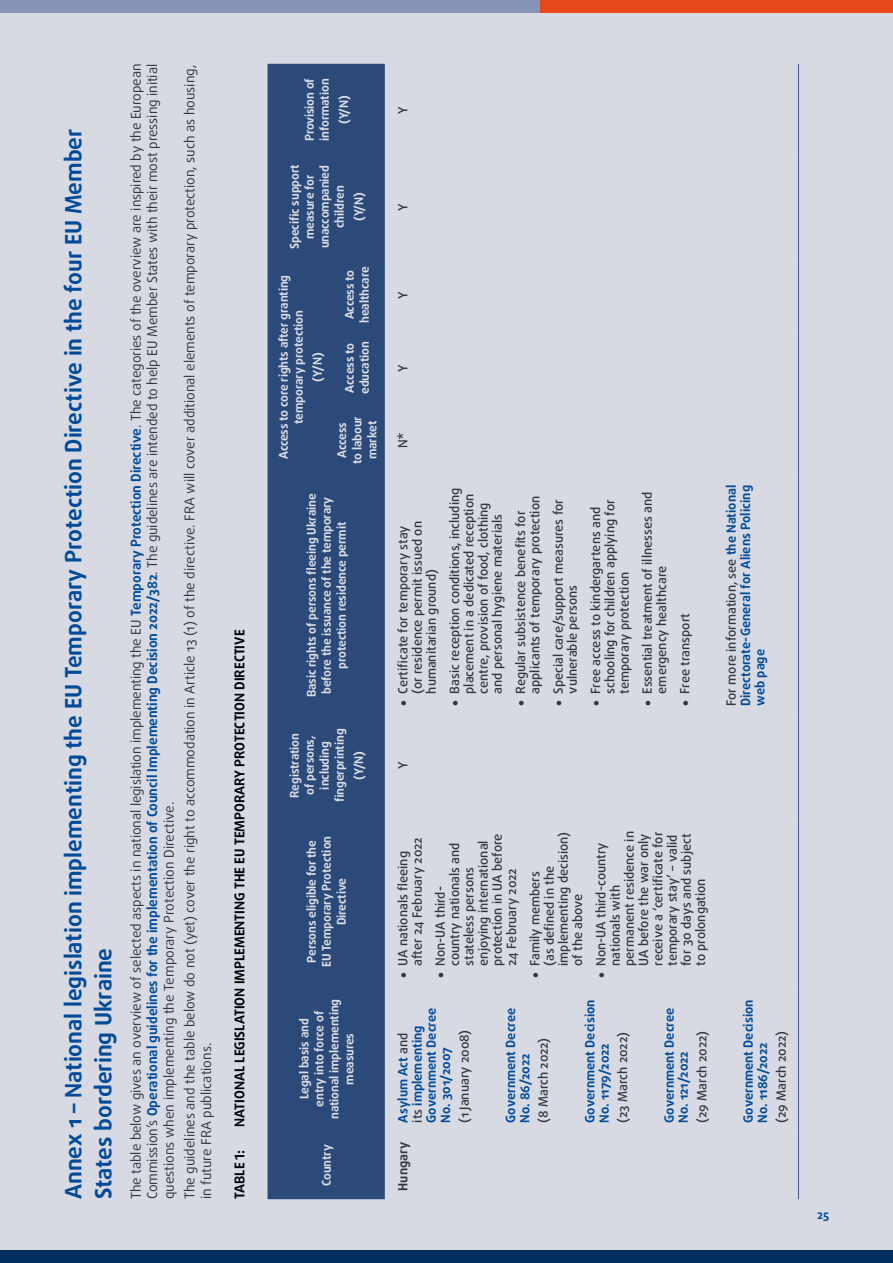
<style>
.page{position:relative;width:893px;height:1263px;background:#d8dae3}
.page>*{position:absolute;margin:0;border:0;box-sizing:border-box;transform-origin:0 0}
.TITRE_3{font:700 22.5px/30px "Daxline Pro";color:#004a9a}
.BodyText{font:13.5px/16.5px "Daxline Pro";letter-spacing:-.005em;color:#2f383f;text-align:justify}
.table_figure_title{font:700 13.5px "Daxline Pro";color:#000}
.table_number{font:500 12.75px/14.2px "Daxline Pro";color:#2f383f}
.table_number-2{font:700 12.75px/14.2px "Daxline Pro";color:#004a9a}
.table_number-3{font:700 12.75px "Daxline Pro";color:#2f383f}
.table_header{font:700 12px/15px "Daxline Pro";letter-spacing:-.01em;color:#dedfe7;text-align:center}
.t1{font:700 12px "Daxline Pro";color:#004a9a}
.s1{font-weight:700;color:#004a9a}
.s2{font-weight:500;color:#2f383f}
</style>
<div class="page">
<div style="left:268px;top:64px;width:117px;height:1135px;background:#2c4a79"></div>
<hr style="left:798px;top:1131px;width:1px;height:68px;background:#3e5293">
<hr style="left:798px;top:986px;width:1px;height:145px;background:#3e5293">
<hr style="left:798px;top:816px;width:1px;height:170px;background:#3e5293">
<hr style="left:798px;top:714px;width:1px;height:102px;background:#3e5293">
<hr style="left:798px;top:476px;width:1px;height:238px;background:#3e5293">
<hr style="left:798px;top:404px;width:1px;height:72px;background:#3e5293">
<hr style="left:798px;top:332px;width:1px;height:72px;background:#3e5293">
<hr style="left:798px;top:258px;width:1px;height:74px;background:#3e5293">
<hr style="left:798px;top:156px;width:1px;height:102px;background:#3e5293">
<hr style="left:798px;top:64px;width:1px;height:92px;background:#3e5293">
<div style="left:0;top:0;width:540px;height:13px;background:#8793b6"></div>
<div style="left:540px;top:0;width:353px;height:13px;background:#e8491b"></div>
<div style="left:0;top:1250px;width:893px;height:13px;background:#002e5f"></div>
<p class="TITRE_3" style="left:59px;top:1199px;width:1072px;rotate:-90deg">Annex 1 – National legislation implementing the EU Temporary Protection Directive in the four EU Member<br>States bordering Ukraine</p>
<p class="BodyText" style="left:128px;top:1199px;width:1137px;rotate:-90deg">The table below gives an overview of selected aspects in national legislation implementing the EU <span class="s1">Temporary Protection Directive</span>. The categories of the overview are inspired by the European Commission’s <span class="s1">Operational guidelines for the implementation of Council Implementing Decision 2022/382</span>. The guidelines are intended to help EU Member States with their most pressing initial questions when implementing the Temporary Protection Directive.</p>
<p class="BodyText" style="left:181px;top:1199px;width:1136px;rotate:-90deg">The guidelines and the table below do not (yet) cover the right to accommodation in Article 13 (1) of the directive. FRA will cover additional elements of temporary protection, such as housing, in future FRA publications.</p>
<p class="table_figure_title" style="left:231px;top:1127px;width:499px;rotate:-90deg">NATIONAL LEGISLATION IMPLEMENTING THE EU TEMPORARY PROTECTION DIRECTIVE</p>
<p class="table_figure_title" style="left:231px;top:1199px;width:51px;rotate:-90deg">TABLE 1:</p>
<p class="table_header" style="left:302px;top:141px;width:65px;text-align:left;rotate:-90deg">Provision of information</p>
<p class="table_header" style="left:336px;top:124px;width:31px;rotate:-90deg">(Y/N)</p>
<p class="table_header" style="left:287px;top:249px;width:86px;rotate:-90deg">Specific support measure for unaccompanied children</p>
<p class="table_header" style="left:351px;top:221px;width:31px;rotate:-90deg">(Y/N)</p>
<p class="table_header" style="left:276px;top:459px;width:186px;rotate:-90deg">Access to core rights after granting temporary protection</p>
<p class="table_header" style="left:310px;top:382px;width:31px;rotate:-90deg">(Y/N)</p>
<p class="table_header" style="left:342px;top:323px;width:58px;text-align:left;rotate:-90deg">Access to healthcare</p>
<p class="table_header" style="left:342px;top:394px;width:54px;text-align:left;rotate:-90deg">Access to education</p>
<p class="table_header" style="left:335px;top:464px;width:49px;rotate:-90deg">Access to labour market</p>
<p class="table_header" style="left:304px;top:697px;width:205px;rotate:-90deg">Basic rights of persons fleeing Ukraine before the issuance of the temporary protection residence permit</p>
<p class="table_header" style="left:287px;top:802px;width:75px;rotate:-90deg">Registration of persons, including fingerprinting</p>
<p class="table_header" style="left:351px;top:780px;width:31px;rotate:-90deg">(Y/N)</p>
<p class="table_header" style="left:304px;top:967px;width:133px;rotate:-90deg">Persons eligible for the<br>EU Temporary Protection<br>Directive</p>
<p class="table_header" style="left:297px;top:1119px;width:122px;rotate:-90deg">Legal basis and<br>entry into force of national implementing measures</p>
<p class="table_header" style="left:319px;top:1186px;width:43px;rotate:-90deg">Country</p>
<p class="table_number" style="left:396px;top:114px;width:9px;rotate:-90deg">Y</p>
<p class="table_number" style="left:396px;top:211px;width:9px;rotate:-90deg">Y</p>
<p class="table_number" style="left:396px;top:298px;width:9px;rotate:-90deg">Y</p>
<p class="table_number" style="left:396px;top:372px;width:9px;rotate:-90deg">Y</p>
<p class="table_number" style="left:396px;top:448px;width:18px;rotate:-90deg">N*</p>
<p class="table_number" style="left:396px;top:694px;width:174px;text-indent:-12px;rotate:-90deg">• Certificate for temporary stay (or residence permit issued on humanitarian ground)</p>
<p class="table_number" style="left:447px;top:694px;width:207px;text-indent:-12px;rotate:-90deg">• Basic reception conditions, including placement in a dedicated reception centre, provision of food, clothing and personal hygiene materials</p>
<p class="table_number" style="left:513px;top:694px;width:199px;text-indent:-12px;rotate:-90deg">• Regular subsistence benefits for applicants of temporary protection</p>
<p class="table_number" style="left:551px;top:694px;width:196px;text-indent:-12px;rotate:-90deg">• Special care/support measures for vulnerable persons</p>
<p class="table_number" style="left:588px;top:694px;width:196px;text-indent:-12px;rotate:-90deg">• Free access to kindergartens and schooling for children applying for temporary protection</p>
<p class="table_number" style="left:640px;top:694px;width:203px;text-indent:-12px;rotate:-90deg">• Essential treatment of illnesses and emergency healthcare</p>
<p class="table_number" style="left:678px;top:706px;width:94px;rotate:-90deg">• Free transport</p>
<p class="table_number" style="left:396px;top:769px;width:9px;rotate:-90deg">Y</p>
<p class="table_number-2" style="left:724px;top:706px;width:223px;text-align:justify;rotate:-90deg"><span class="s2">For more information, see</span> the National Directorate-General for Aliens Policing web page</p>
<p class="table_number" style="left:396px;top:966px;width:130px;text-indent:-12px;rotate:-90deg">• UA nationals fleeing after 24 February 2022</p>
<p class="table_number" style="left:433px;top:966px;width:134px;text-indent:-12px;rotate:-90deg">• Non-UA third-<br>country nationals and stateless persons enjoying international protection in UA before<br>24 February 2022</p>
<p class="table_number" style="left:528px;top:966px;width:135px;text-indent:-12px;rotate:-90deg">• Family members<br>(as defined in the implementing decision) of the above</p>
<p class="table_number" style="left:594px;top:966px;width:136px;text-indent:-12px;rotate:-90deg">• Non-UA third-country nationals with permanent residence in<br>UA before the war only receive a ‘certificate for temporary stay’ – valid for 30 days and subject to prolongation</p>
<p class="table_number-2" style="left:396px;top:1123px;width:117px;rotate:-90deg">Asylum Act <span class="s2">and<br>its</span> implementing<br>Government Decree<br>No. 301/2007</p>
<p class="table_number" style="left:457px;top:1123px;width:94px;rotate:-90deg">(1 January 2008)</p>
<p class="table_number-3" style="left:394px;top:1191px;width:50px;rotate:-90deg">Hungary</p>
<p class="table_number-2" style="left:503px;top:1123px;width:117px;rotate:-90deg">Government Decree<br>No. 86/2022</p>
<p class="table_number" style="left:536px;top:1123px;width:86px;rotate:-90deg">(8 March 2022)</p>
<p class="table_number-2" style="left:583px;top:1123px;width:125px;rotate:-90deg">Government Decision<br>No. 1179/2022</p>
<p class="table_number" style="left:616px;top:1123px;width:92px;rotate:-90deg">(23 March 2022)</p>
<p class="table_number-2" style="left:662px;top:1123px;width:117px;rotate:-90deg">Government Decree<br>No. 121/2022</p>
<p class="table_number" style="left:695px;top:1123px;width:93px;rotate:-90deg">(29 March 2022)</p>
<p class="table_number-2" style="left:741px;top:1123px;width:125px;rotate:-90deg">Government Decision<br>No. 1186/2022</p>
<p class="table_number" style="left:774px;top:1123px;width:93px;rotate:-90deg">(29 March 2022)</p>
<p class="t1" style="left:817px;top:1207px;width:14px">25</p>
</div>
